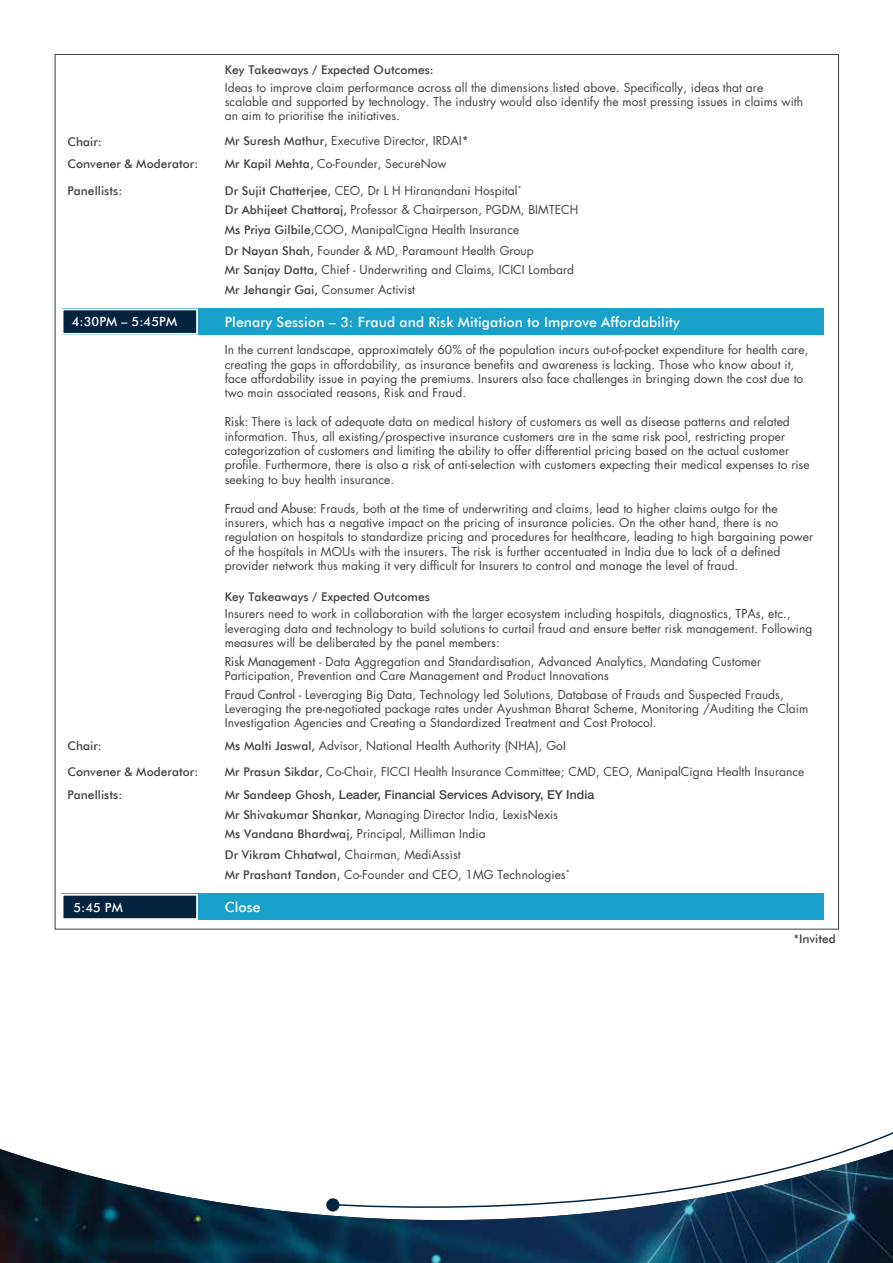
<style>
.page{position:relative;width:893px;height:1263px;background:#fff}
.page>*{position:absolute;margin:0;border:0;box-sizing:border-box;transform-origin:0 0}
.t1{font:500 13.95px "Futura BT";letter-spacing:.005em;color:#fff}
.t2{font:500 12.75px "Futura BT";letter-spacing:.005em;color:#fff}
.t3{font:500 12.3px "Helvetica Neue LT Std";letter-spacing:.005em;color:#414042}
.t4{font:12px/14.4px "Futura";letter-spacing:.005em;color:#414042}
.t5{font:500 12px "Futura BT";letter-spacing:.005em;color:#414042}
.s1{font-family:"Futura BT";font-weight:500}
.s2{font-style:inherit}
.s3{font-family:"Futura BT";font-size:12px}
</style>
<div class="page">
<div style="left:62px;top:309px;width:761px;height:26px;background:#1aa1cb"></div>
<div style="left:62px;top:309px;width:136px;height:26px;background:#04233e;border:2px solid #fff"></div>
<div style="left:62px;top:894px;width:761px;height:26px;background:#1aa1cb"></div>
<div style="left:62px;top:894px;width:136px;height:26px;background:#04233e;border:2px solid #fff"></div>
<img style="left:0;top:1149px;width:893px;height:114px">
<svg style="left:331px;top:1132px;width:562px;height:99px"></svg>
<div style="left:326px;top:1198px;width:13px;height:13px;background:#04233e;border-radius:50%"></div>
<p class="t5" style="left:225px;top:63px;width:211px">Key Takeaways / Expected Outcomes:</p>
<p class="t4" style="left:225px;top:80px;width:580px">Ideas to improve claim performance across all the dimensions listed above. Specifically, ideas that are scalable and supported by technology. The industry would also identify the most pressing issues in claims with an aim to prioritise the initiatives.</p>
<p class="t4" style="left:225px;top:134px;width:246px"><span class="s1">Mr Suresh Mathur,</span> Executive Director, IRDAI*</p>
<p class="t5" style="left:67px;top:134px;width:36px">Chair:</p>
<p class="t5" style="left:67px;top:183px;width:56px">Panellists:</p>
<p class="t4" style="left:225px;top:180px;width:355px;line-height:19.5px"><span class="s1">Dr Sujit Chatterjee,</span> CEO, Dr L H Hiranandani Hospital<sup>*<br></sup><span class="s1">Dr Abhijeet Chattoraj,</span> Professor &amp; Chairperson, PGDM, BIMTECH<br><span class="s1">Ms Priya Gilbile,</span>COO, ManipalCigna Health Insurance</p>
<p class="t4" style="left:225px;top:240px;width:351px;line-height:19.5px"><span class="s1">Dr Nayan Shah,</span> Founder &amp; MD, Paramount Health Group<br><span class="s1">Mr Sanjay Datta,</span> Chief - Underwriting and Claims, ICICI Lombard<br><span class="s1">Mr Jehangir Gai,</span> Consumer Activist</p>
<p class="t5" style="left:67px;top:157px;width:132px">Convener &amp; Moderator:</p>
<p class="t4" style="left:225px;top:156px;width:223px"><span class="s1">Mr Kapil Mehta,</span> Co-Founder, SecureNow</p>
<p class="t2" style="left:72px;top:314px;width:107px">4:30pm – 5:45pm</p>
<p class="t1" style="left:225px;top:314px;width:456px">Plenary Session – 3: Fraud and Risk Mitigation to Improve Affordability</p>
<p class="t4" style="left:225px;top:342px;width:585px">In the current landscape, approximately 60% of the population incurs out-of-pocket expenditure for health care, creating the gaps in affordability, as insurance benefits and awareness is lacking. Those who know about it, face affordability issue in paying the premiums. Insurers also face challenges in bringing down the cost due to two main associated reasons, Risk and Fraud.</p>
<p class="t4" style="left:225px;top:414px;width:586px"><span class="s2">Risk:</span> There is lack of adequate data on medical history of customers as well as disease patterns and related information. Thus, all existing/prospective insurance customers are in the same risk pool, restricting proper categorization of customers and limiting the ability to offer differential pricing based on the actual customer profile. Furthermore, there is also a risk of anti-selection with customers expecting their medical expenses to rise seeking to buy health insurance.</p>
<p class="t4" style="left:225px;top:501px;width:590px"><span class="s2">Fraud and Abuse:</span> Frauds, both at the time of underwriting and claims, lead to higher claims outgo for the insurers, which has a negative impact on the pricing of insurance policies. On the other hand, there is no regulation on hospitals to standardize pricing and procedures for healthcare, leading to high bargaining power of the hospitals in MOUs with the insurers. The risk is further accentuated in India due to lack of a defined provider network thus making it very difficult for Insurers to control and manage the level of fraud.</p>
<p class="t5" style="left:225px;top:589px;width:207px">Key Takeaways / Expected Outcomes</p>
<p class="t4" style="left:225px;top:606px;width:589px">Insurers need to work in collaboration with the larger ecosystem including hospitals, diagnostics, TPAs, etc., leveraging data and technology to build solutions to curtail fraud and ensure better risk management. Following measures will be deliberated by the panel members:</p>
<p class="t4" style="left:225px;top:654px;width:538px"><span class="s2">Risk Management</span> - Data Aggregation and Standardisation, Advanced Analytics, Mandating Customer<br>Participation, Prevention and Care Management and Product Innovations</p>
<p class="t4" style="left:225px;top:687px;width:585px"><span class="s2">Fraud Control</span> - Leveraging Big Data, Technology led Solutions, Database of Frauds and Suspected Frauds,<br>Leveraging the pre-negotiated package rates under Ayushman Bharat Scheme, Monitoring /Auditing the Claim<br>Investigation Agencies and Creating a Standardized Treatment and Cost Protocol.</p>
<p class="t4" style="left:225px;top:764px;width:581px"><span class="s1">Mr Prasun Sikdar,</span> Co-Chair, FICCI Health Insurance Committee; CMD, CEO, ManipalCigna Health Insurance</p>
<p class="t5" style="left:67px;top:738px;width:36px">Chair:</p>
<p class="t4" style="left:225px;top:738px;width:343px"><span class="s1">Ms Malti Jaswal,</span> Advisor, National Health Authority (NHA), GoI</p>
<p class="t5" style="left:67px;top:764px;width:132px">Convener &amp; Moderator:</p>
<p class="t5" style="left:67px;top:788px;width:56px">Panellists:</p>
<p class="t3" style="left:225px;top:787px;width:371px"><span class="s3">Mr Sandeep Ghosh,</span> Leader, Financial Services Advisory, EY India</p>
<p class="t4" style="left:225px;top:804px;width:335px;line-height:19.5px"><span class="s1">Mr Shivakumar Shankar,</span> Managing Director India, LexisNexis<br><span class="s1">Ms Vandana Bhardwaj,</span> Principal, Milliman India</p>
<p class="t4" style="left:225px;top:845px;width:347px;line-height:19.5px"><span class="s1">Dr Vikram Chhatwal,</span> Chairman, MediAssist<br><span class="s1">Mr Prashant Tandon,</span> Co-Founder and CEO, 1MG Technologies<sup>*</sup></p>
<p class="t2" style="left:73px;top:899px;width:51px">5:45 pm</p>
<p class="t1" style="left:225px;top:899px;width:38px">Close</p>
<p class="t5" style="left:794px;top:931px;width:44px">*Invited</p>
</div>
